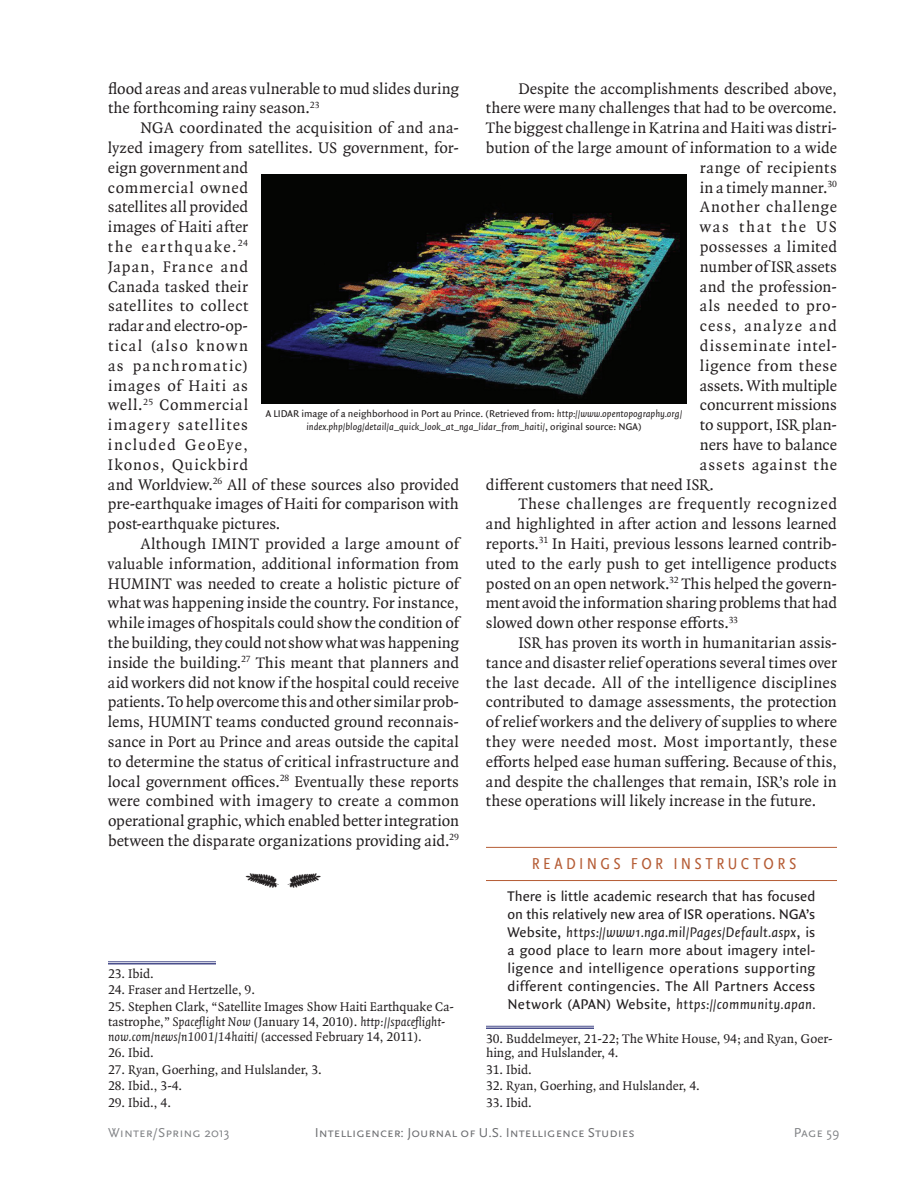
<style>
.page{position:relative;width:918px;height:1188px;background:#fff}
.page>*{position:absolute;margin:0;border:0;box-sizing:border-box;transform-origin:0 0}
.t1{font:16.5px/19.8px "Quadraat OT";letter-spacing:.01em;color:#231f20}
.t2{font:16.5px "Quadraat OT";letter-spacing:-.01em;color:#231f20}
.t3{font:16.5px "Quadraat OT";letter-spacing:.045em;color:#231f20}
.t4{font:condensed 16.5px "Scala Sans OT";color:#b55c35}
.t5{font:16.5px "Quadraat OT";letter-spacing:.1em;color:#231f20}
.t6{font:16.5px "X Leef Me Alone";color:#231f20}
.t7{font:15px/18px "Quadraat Sans OT";letter-spacing:.02em;color:#231f20;text-align:justify}
.t8{font:13.5px/15px "Quadraat OT";color:#231f20}
.t9{font:13.5px "Scala Sans Caps";color:#6c6d70}
.t10{font:13.5px "Scala Sans Caps";color:#808285}
.t11{font:italic 10.5px/12.6px "Quadraat Sans OT";color:#231f20;text-align:center}
.s1{font-style:normal}
.s2{font-style:italic}
</style>
<div class="page">
<hr style="left:108px;top:961px;width:108px;height:1px;background:#4a4f8c">
<hr style="left:108px;top:963px;width:108px;height:1px;background:#4a4f8c">
<hr style="left:486px;top:847px;width:351px;height:1px;background:#b55c35">
<hr style="left:486px;top:880px;width:351px;height:1px;background:#b55c35">
<hr style="left:486px;top:1026px;width:108px;height:1px;background:#4a4f8c">
<hr style="left:486px;top:1028px;width:108px;height:1px;background:#4a4f8c">
<img style="left:262px;top:175px;width:424px;height:229px">
<p class="t1" style="left:108px;top:79px;width:352px">flood areas and areas vulnerable to mud slides during the forthcoming rainy season.<sup>23</sup></p>
<p class="t1" style="left:108px;top:118px;width:353px;text-indent:32px">NGA coordinated the acquisition of and ana&shy;lyzed imagery from satellites. US government, for&shy;eign government and<br>commercial owned<br>satellites all provided<br>images of Haiti after<br>the earthquake.<sup>24<br></sup>Japan, France and<br>Canada tasked their<br>satellites to collect<br>radar and electro-op-<br>tical (also known<br>as panchromatic)<br>images of Haiti as<br>well.<sup>25</sup> Commercial<br>imagery satellites<br>included GeoEye,<br>Ikonos, Quickbird<br>and Worldview.<sup>26</sup> All of these sources also provided pre-earthquake images of Haiti for comparison with post-earthquake pictures.</p>
<p class="t1" style="left:108px;top:534px;width:353px;text-align:justify;text-indent:32px">Although IMINT provided a large amount of valuable information, additional information from HUMINT was needed to create a holistic picture of what was happening inside the country. For instance, while images of hospitals could show the condition of the building, they could not show what was happening inside the building.<sup>27</sup> This meant that planners and aid workers did not know if the hospital could receive patients. To help overcome this and other similar prob&shy;lems, HUMINT teams conducted ground reconnais&shy;sance in Port au Prince and areas outside the capital to determine the status of critical infrastructure and local government offices.<sup>28</sup> Eventually these reports were combined with imagery to create a common operational graphic, which enabled better integration between the disparate organizations providing aid.<sup>29</sup></p>
<p class="t6" style="left:246px;top:873px;width:77px">F f</p>
<p class="t2" style="left:518px;top:79px;width:320px">Despite the accomplishments described above,</p>
<p class="t1" style="left:486px;top:99px;width:352px">there were many challenges that had to be overcome.</p>
<p class="t1" style="left:486px;top:118px;width:353px">The biggest challenge in Katrina and Haiti was distri-</p>
<p class="t1" style="left:486px;top:138px;width:353px">bution of the large amount of information to a wide</p>
<p class="t1" style="left:700px;top:158px;width:139px">range of recipients</p>
<p class="t1" style="left:700px;top:178px;width:139px">in a timely manner.<sup>30</sup></p>
<p class="t1" style="left:700px;top:198px;width:139px">Another challenge</p>
<p class="t5" style="left:700px;top:218px;width:139px">was that the US</p>
<p class="t1" style="left:700px;top:237px;width:139px">possesses a limited</p>
<p class="t1" style="left:700px;top:257px;width:139px">number of ISR assets</p>
<p class="t1" style="left:700px;top:277px;width:139px">and the profession-</p>
<p class="t1" style="left:700px;top:297px;width:139px">als needed to pro-</p>
<p class="t1" style="left:700px;top:316px;width:139px">cess, analyze and</p>
<p class="t1" style="left:700px;top:336px;width:139px">disseminate intel-</p>
<p class="t1" style="left:700px;top:356px;width:139px">ligence from these</p>
<p class="t1" style="left:700px;top:376px;width:139px">assets. With multiple</p>
<p class="t1" style="left:700px;top:396px;width:139px">concurrent missions</p>
<p class="t2" style="left:700px;top:416px;width:139px">to support, ISR plan-</p>
<p class="t1" style="left:700px;top:435px;width:139px">ners have to balance</p>
<p class="t1" style="left:700px;top:455px;width:139px">assets against the</p>
<p class="t1" style="left:486px;top:475px;width:230px">different customers that need ISR.</p>
<p class="t3" style="left:518px;top:495px;width:320px">These challenges are frequently recognized</p>
<p class="t1" style="left:486px;top:514px;width:352px">and highlighted in after action and lessons learned</p>
<p class="t1" style="left:486px;top:534px;width:353px">reports.<sup>31</sup> In Haiti, previous lessons learned contrib-</p>
<p class="t1" style="left:486px;top:554px;width:353px">uted to the early push to get intelligence products</p>
<p class="t1" style="left:486px;top:574px;width:352px">posted on an open network.<sup>32</sup> This helped the govern-</p>
<p class="t2" style="left:486px;top:594px;width:353px">ment avoid the information sharing problems that had</p>
<p class="t1" style="left:486px;top:613px;width:254px">slowed down other response efforts.<sup>33</sup></p>
<p class="t1" style="left:518px;top:633px;width:320px">ISR has proven its worth in humanitarian assis-</p>
<p class="t1" style="left:486px;top:653px;width:353px">tance and disaster relief operations several times over</p>
<p class="t1" style="left:486px;top:673px;width:352px">the last decade. All of the intelligence disciplines</p>
<p class="t1" style="left:486px;top:693px;width:352px">contributed to damage assessments, the protection</p>
<p class="t2" style="left:486px;top:713px;width:352px">of relief workers and the delivery of supplies to where</p>
<p class="t1" style="left:486px;top:732px;width:352px">they were needed most. Most importantly, these</p>
<p class="t1" style="left:486px;top:752px;width:353px">efforts helped ease human suffering. Because of this,</p>
<p class="t1" style="left:486px;top:772px;width:352px">and despite the challenges that remain, ISR’s role in</p>
<p class="t1" style="left:486px;top:792px;width:332px">these operations will likely increase in the future.</p>
<p class="t11" style="left:266px;top:408px;width:418px"><span class="s1">A LIDAR image of a neighborhood in Port au Prince. (Retrieved from:</span> http://www.opentopography.org/ index.php/blog/detail/a_quick_look_at_nga_lidar_from_haiti/<span class="s1">, original source: NGA)</span></p>
<p class="t4" style="left:532px;top:855px;width:24px">READINGS</p>
<p class="t4" style="left:631px;top:855px;width:12px">FOR</p>
<p class="t4" style="left:673px;top:855px;width:20px">INSTRUCTORS</p>
<p class="t7" style="left:508px;top:887px;width:309px">There is little academic research that has focused on this relatively new area of ISR operations. NGA’s Website, <span class="s2">https://www1.nga.mil/Pages/Default.aspx</span>, is a good place to learn more about imagery intel&shy;ligence and intelligence operations supporting different contingencies. The All Partners Access Network (APAN) Website, <span class="s2">https://community.apan.</span></p>
<p class="t8" style="left:486px;top:1031px;width:348px">30. Buddelmeyer, 21-22; The White House, 94; and Ryan, Goer&shy;hing, and Hulslander, 4.</p>
<p class="t8" style="left:486px;top:1062px;width:47px">31. Ibid.</p>
<p class="t8" style="left:486px;top:1079px;width:216px">32. Ryan, Goerhing, and Hulslander, 4.</p>
<p class="t8" style="left:486px;top:1095px;width:47px">33. Ibid.</p>
<p class="t8" style="left:108px;top:966px;width:47px">23. Ibid.</p>
<p class="t8" style="left:108px;top:983px;width:149px">24. Fraser and Hertzelle, 9.</p>
<p class="t8" style="left:108px;top:999px;width:348px">25. Stephen Clark, “Satellite Images Show Haiti Earthquake Ca&shy;tastrophe,” <span class="s2">Spaceflight Now</span> (January 14, 2010). <span class="s2">http://spaceflight&shy;now.com/news/n1001/14haiti/</span> (accessed February 14, 2011).</p>
<p class="t8" style="left:108px;top:1046px;width:47px">26. Ibid.</p>
<p class="t8" style="left:108px;top:1062px;width:216px">27. Ryan, Goerhing, and Hulslander, 3.</p>
<p class="t8" style="left:108px;top:1079px;width:76px">28. Ibid., 3-4.</p>
<p class="t8" style="left:108px;top:1095px;width:65px">29. Ibid., 4.</p>
<p class="t10" style="left:108px;top:1125px;width:123px">Winter/Spring 2013</p>
<p class="t9" style="left:315px;top:1125px;width:321px">Intelligencer: Journal of U.S. Intelligence Studies</p>
<p class="t10" style="left:794px;top:1125px;width:47px">Page 59</p>
</div>
